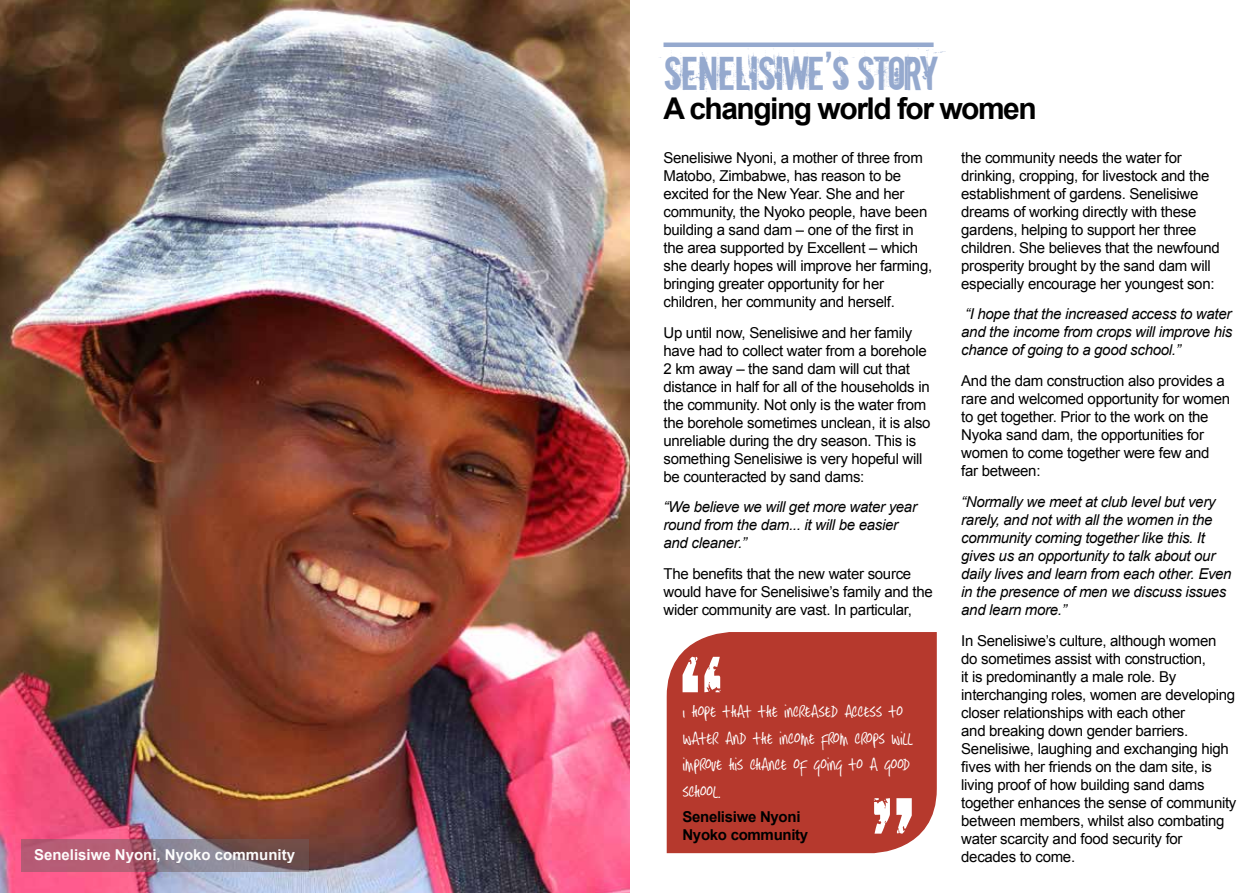
<style>
.page{position:relative;width:1259px;height:893px;background:#fff}
.page>*{position:absolute;margin:0;border:0;box-sizing:border-box;transform-origin:0 0}
.t1{font:150px "Downcome";color:#fff}
.t2{font:45px "Downcome";letter-spacing:-.03em;color:#95a9ce}
.t3{font:700 30px "Arial";letter-spacing:-.05em;color:#000}
.t4{font:22.05px/26.4px "Hasty Tasty";letter-spacing:-.02em;color:#fff}
.t5{font:15px/18px "Arial";letter-spacing:-.02em;color:#000}
.t6{font:italic 15px/18px "Arial";letter-spacing:-.02em;color:#000}
.t7{font:700 15px "Arial";color:#fff}
.t8{font:700 15px/18px "Arial";letter-spacing:-.02em;color:#000}
</style>
<div class="page">
<img style="left:0;top:0;width:629px;height:893px">
<hr style="left:663px;top:43px;width:270px;height:4px;background:#95a9ce">
<div style="left:666px;top:632px;width:271px;height:222px;background:#b6392d"></div>
<svg style="left:21px;top:839px;width:287px;height:33px;background:#956573"></svg>
<p class="t7" style="left:34px;top:844px;width:262px">Senelisiwe Nyoni, Nyoko community</p>
<h2 class="t2" style="left:663px;top:43px;width:276px">SENELISIWE’S STORY</h2>
<h3 class="t3" style="left:663px;top:88px;width:375px">A changing world for women</h3>
<p class="t5" style="left:663px;top:149px;width:270px">Senelisiwe Nyoni, a mother of three from Matobo, Zimbabwe, has reason to be excited for the New Year. She and her community, the Nyoko people, have been building a sand dam – one of the first in the area supported by Excellent – which she dearly hopes will improve her farming, bringing greater opportunity for her children, her community and herself.</p>
<p class="t5" style="left:663px;top:323px;width:268px">Up until now, Senelisiwe and her family have had to collect water from a borehole 2 km away – the sand dam will cut that distance in half for all of the households in the community. Not only is the water from the borehole sometimes unclean, it is also unreliable during the dry season. This is something Senelisiwe is very hopeful will be counteracted by sand dams:</p>
<p class="t6" style="left:663px;top:498px;width:255px">“We believe we will get more water year round from the dam... it will be easier and cleaner.”</p>
<p class="t5" style="left:663px;top:565px;width:271px">The benefits that the new water source would have for Senelisiwe’s family and the wider community are vast. In particular,</p>
<h1 class="t1" style="left:675px;top:627px;width:54px">“</h1>
<h3 class="t4" style="left:682px;top:701px;width:232px">I hope that the increased access to water and the income from crops will improve his chance of going to a good school.</h3>
<h1 class="t1" style="left:919px;top:863px;width:54px;rotate:-180deg">“</h1>
<p class="t8" style="left:682px;top:808px;width:127px">Senelisiwe Nyoni<br>Nyoko community</p>
<p class="t5" style="left:961px;top:149px;width:260px">the community needs the water for drinking, cropping, for livestock and the establishment of gardens. Senelisiwe dreams of working directly with these gardens, helping to support her three children. She believes that the newfound prosperity brought by the sand dam will especially encourage her youngest son:</p>
<p class="t6" style="left:961px;top:305px;width:273px;text-align:justify">“I hope that the increased access to water and the income from crops will improve his chance of going to a good school.”</p>
<p class="t5" style="left:961px;top:372px;width:270px">And the dam construction also provides a rare and welcomed opportunity for women to get together. Prior to the work on the Nyoka sand dam, the opportunities for women to come together were few and far between:</p>
<p class="t6" style="left:961px;top:493px;width:272px">“Normally we meet at club level but very rarely, and not with all the women in the community coming together like this. It gives us an opportunity to talk about our daily lives and learn from each other. Even in the presence of men we discuss issues and learn more.”</p>
<p class="t5" style="left:961px;top:632px;width:277px">In Senelisiwe’s culture, although women do sometimes assist with construction,<br>it is predominantly a male role. By interchanging roles, women are developing closer relationships with each other<br>and breaking down gender barriers.<br>Senelisiwe, laughing and exchanging high fives with her friends on the dam site, is living proof of how building sand dams together enhances the sense of community between members, whilst also combating water scarcity and food security for decades to come.</p>
</div>
